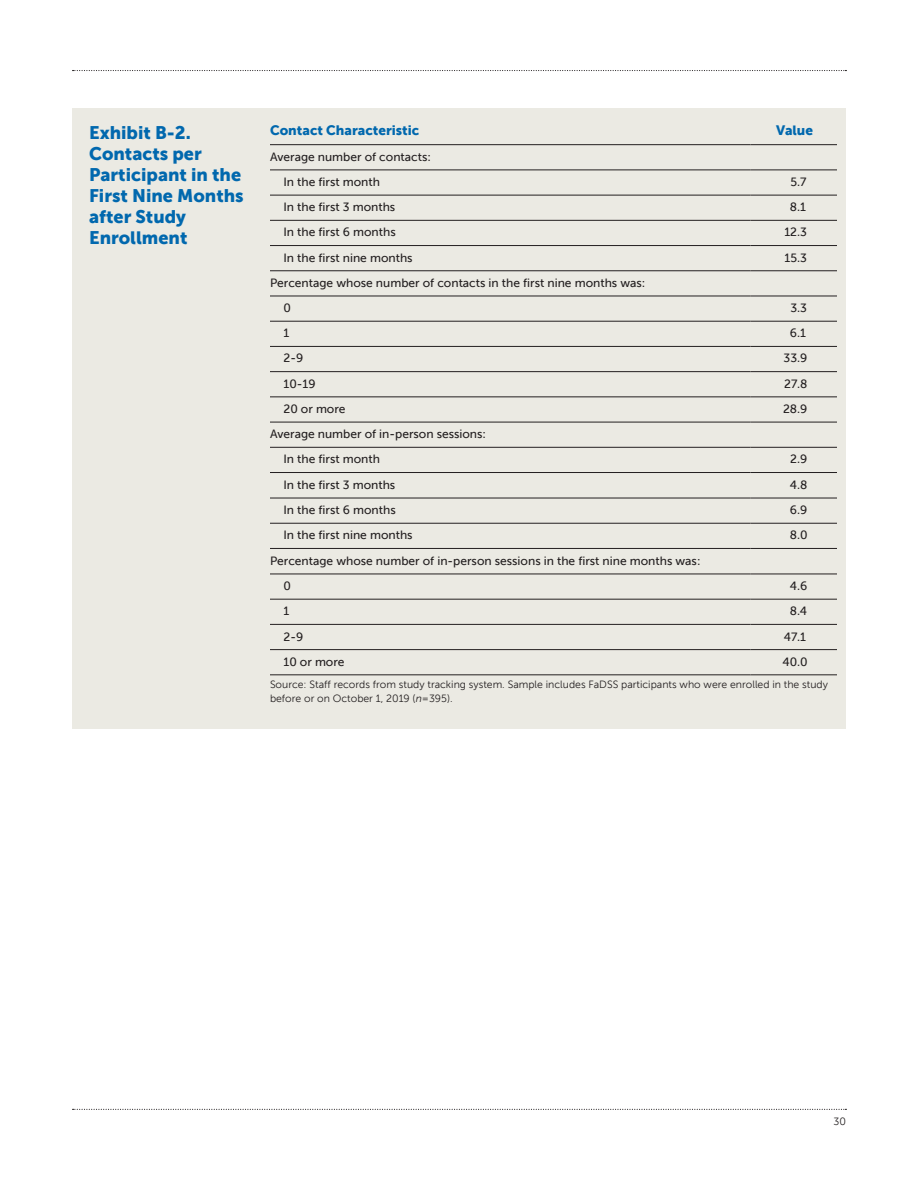
<style>
.page{position:relative;width:918px;height:1188px;background:#fff}
.page>*{position:absolute;margin:0;border:0;box-sizing:border-box;transform-origin:0 0}
.t1{font:18px/21px "Museo Sans 900";color:#0168ae}
.t2{font:13.5px "Museo Sans 900";color:#0168ae}
.t3{font:12px "Museo Sans 500";color:#231f20}
.t4{font:10.5px/13.5px "Museo Sans 300";color:#231f20}
.s1{font-style:italic}
</style>
<div class="page">
<svg style="left:73px;top:70px;width:773px;height:1px"></svg>
<svg style="left:73px;top:1109px;width:773px;height:1px"></svg>
<div style="left:72px;top:108px;width:774px;height:621px;background:#ebeae3"></div>
<svg style="left:270px;top:145px;width:567px;height:530px"></svg>
<hr style="left:270px;top:170px;width:481px;height:1px;background:#231f20">
<hr style="left:751px;top:170px;width:86px;height:1px;background:#231f20">
<hr style="left:270px;top:195px;width:481px;height:1px;background:#231f20">
<hr style="left:751px;top:195px;width:86px;height:1px;background:#231f20">
<hr style="left:270px;top:220px;width:481px;height:1px;background:#231f20">
<hr style="left:751px;top:220px;width:86px;height:1px;background:#231f20">
<hr style="left:270px;top:245px;width:481px;height:1px;background:#231f20">
<hr style="left:751px;top:245px;width:86px;height:1px;background:#231f20">
<hr style="left:270px;top:271px;width:481px;height:1px;background:#231f20">
<hr style="left:751px;top:271px;width:86px;height:1px;background:#231f20">
<hr style="left:270px;top:296px;width:481px;height:1px;background:#231f20">
<hr style="left:751px;top:296px;width:86px;height:1px;background:#231f20">
<hr style="left:270px;top:321px;width:481px;height:1px;background:#231f20">
<hr style="left:751px;top:321px;width:86px;height:1px;background:#231f20">
<hr style="left:270px;top:346px;width:481px;height:1px;background:#231f20">
<hr style="left:751px;top:346px;width:86px;height:1px;background:#231f20">
<hr style="left:270px;top:371px;width:481px;height:1px;background:#231f20">
<hr style="left:751px;top:371px;width:86px;height:1px;background:#231f20">
<hr style="left:270px;top:422px;width:481px;height:1px;background:#231f20">
<hr style="left:751px;top:422px;width:86px;height:1px;background:#231f20">
<hr style="left:270px;top:472px;width:481px;height:1px;background:#231f20">
<hr style="left:751px;top:472px;width:86px;height:1px;background:#231f20">
<hr style="left:270px;top:498px;width:481px;height:1px;background:#231f20">
<hr style="left:751px;top:498px;width:86px;height:1px;background:#231f20">
<hr style="left:270px;top:523px;width:481px;height:1px;background:#231f20">
<hr style="left:751px;top:523px;width:86px;height:1px;background:#231f20">
<hr style="left:270px;top:548px;width:481px;height:1px;background:#231f20">
<hr style="left:751px;top:548px;width:86px;height:1px;background:#231f20">
<hr style="left:270px;top:574px;width:481px;height:1px;background:#231f20">
<hr style="left:751px;top:574px;width:86px;height:1px;background:#231f20">
<hr style="left:270px;top:599px;width:481px;height:1px;background:#231f20">
<hr style="left:751px;top:599px;width:86px;height:1px;background:#231f20">
<hr style="left:270px;top:624px;width:481px;height:1px;background:#231f20">
<hr style="left:751px;top:624px;width:86px;height:1px;background:#231f20">
<hr style="left:270px;top:675px;width:481px;height:1px;background:#231f20">
<hr style="left:751px;top:675px;width:86px;height:1px;background:#231f20">
<hr style="left:270px;top:144px;width:481px;height:1px;background:#231f20">
<hr style="left:751px;top:144px;width:86px;height:1px;background:#231f20">
<hr style="left:270px;top:649px;width:481px;height:1px;background:#231f20">
<hr style="left:751px;top:649px;width:86px;height:1px;background:#231f20">
<hr style="left:270px;top:447px;width:481px;height:1px;background:#231f20">
<hr style="left:751px;top:447px;width:86px;height:1px;background:#231f20">
<hr style="left:270px;top:397px;width:481px;height:1px;background:#231f20">
<hr style="left:751px;top:397px;width:86px;height:1px;background:#231f20">
<p class="t1" style="left:89px;top:122px;width:156px">Exhibit B-2.<br>Contacts per<br>Participant in the<br>First Nine Months after Study<br>Enrollment</p>
<p class="t2" style="left:270px;top:123px;width:151px">Contact Characteristic</p>
<p class="t2" style="left:776px;top:123px;width:39px">Value</p>
<p class="t3" style="left:270px;top:150px;width:162px">Average number of contacts:</p>
<p class="t3" style="left:284px;top:175px;width:98px">In the first month</p>
<p class="t3" style="left:790px;top:175px;width:18px">5.7</p>
<p class="t3" style="left:284px;top:200px;width:113px">In the first 3 months</p>
<p class="t3" style="left:790px;top:200px;width:18px">8.1</p>
<p class="t3" style="left:284px;top:226px;width:114px">In the first 6 months</p>
<p class="t3" style="left:784px;top:226px;width:24px">12.3</p>
<p class="t3" style="left:284px;top:251px;width:131px">In the first nine months</p>
<p class="t3" style="left:785px;top:251px;width:24px">15.3</p>
<p class="t3" style="left:270px;top:276px;width:377px">Percentage whose number of contacts in the first nine months was:</p>
<p class="t3" style="left:284px;top:301px;width:9px">0</p>
<p class="t3" style="left:790px;top:301px;width:18px">3.3</p>
<p class="t3" style="left:284px;top:327px;width:7px">1</p>
<p class="t3" style="left:790px;top:327px;width:18px">6.1</p>
<p class="t3" style="left:284px;top:352px;width:21px">2-9</p>
<p class="t3" style="left:784px;top:352px;width:25px">33.9</p>
<p class="t3" style="left:284px;top:377px;width:34px">10-19</p>
<p class="t3" style="left:784px;top:377px;width:25px">27.8</p>
<p class="t3" style="left:284px;top:402px;width:64px">20 or more</p>
<p class="t3" style="left:783px;top:402px;width:26px">28.9</p>
<p class="t3" style="left:270px;top:427px;width:218px">Average number of in-person sessions:</p>
<p class="t3" style="left:284px;top:453px;width:98px">In the first month</p>
<p class="t3" style="left:790px;top:453px;width:19px">2.9</p>
<p class="t3" style="left:284px;top:478px;width:113px">In the first 3 months</p>
<p class="t3" style="left:790px;top:478px;width:19px">4.8</p>
<p class="t3" style="left:284px;top:503px;width:114px">In the first 6 months</p>
<p class="t3" style="left:790px;top:503px;width:19px">6.9</p>
<p class="t3" style="left:284px;top:529px;width:131px">In the first nine months</p>
<p class="t3" style="left:790px;top:529px;width:19px">8.0</p>
<p class="t3" style="left:270px;top:554px;width:432px">Percentage whose number of in-person sessions in the first nine months was:</p>
<p class="t3" style="left:284px;top:579px;width:9px">0</p>
<p class="t3" style="left:790px;top:579px;width:19px">4.6</p>
<p class="t3" style="left:284px;top:605px;width:7px">1</p>
<p class="t3" style="left:790px;top:605px;width:19px">8.4</p>
<p class="t3" style="left:284px;top:630px;width:21px">2-9</p>
<p class="t3" style="left:784px;top:630px;width:24px">47.1</p>
<p class="t3" style="left:284px;top:655px;width:63px">10 or more</p>
<p class="t3" style="left:782px;top:655px;width:27px">40.0</p>
<p class="t4" style="left:270px;top:678px;width:560px">Source: Staff records from study tracking system. Sample includes FaDSS participants who were enrolled in the study before or on October 1, 2019 (<span class="s1">n</span>=395).</p>
<p class="t4" style="left:834px;top:1115px;width:14px">30</p>
</div>
